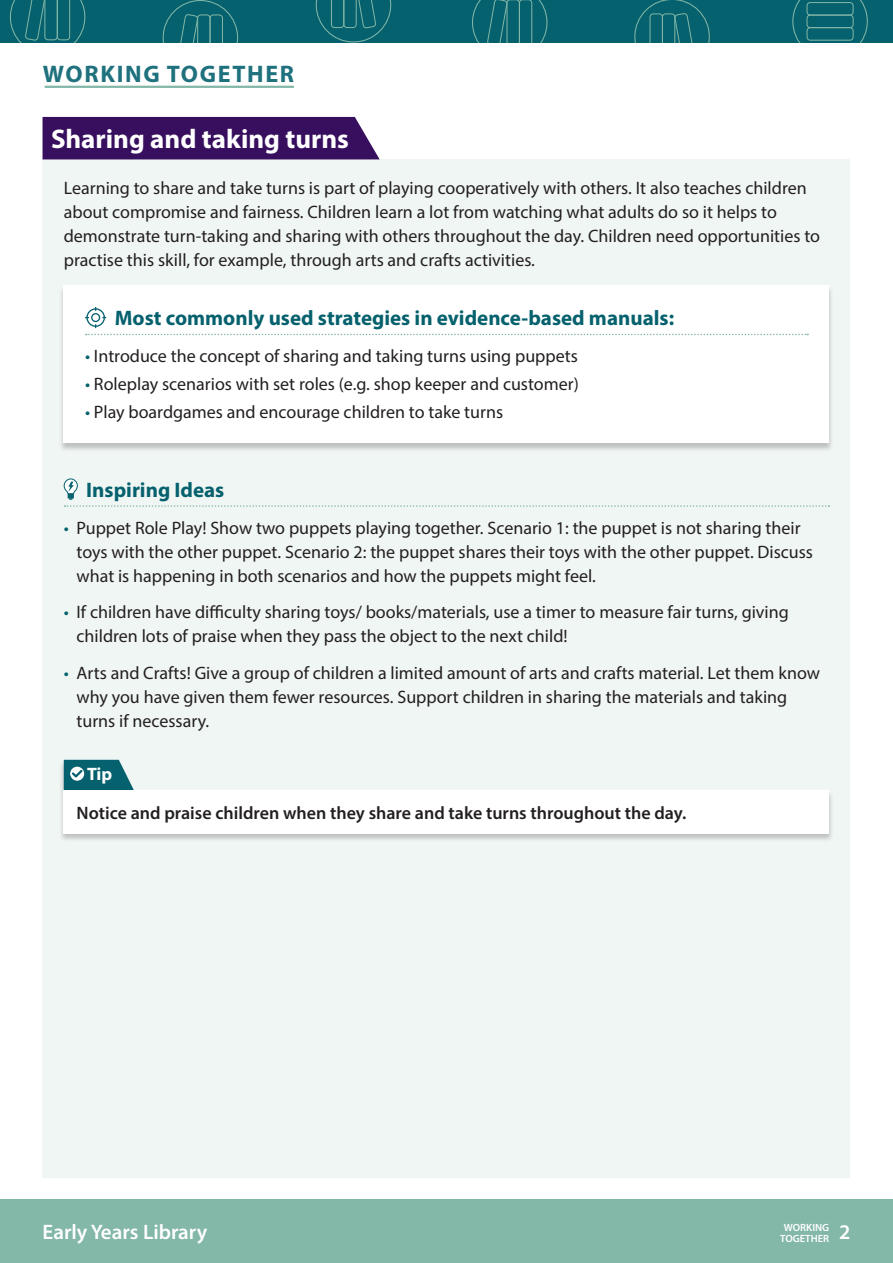
<style>
.page{position:relative;width:893px;height:1263px;background:#fff}
.page>*{position:absolute;margin:0;border:0;box-sizing:border-box;transform-origin:0 0}
.t1{font:700 27px "Myriad Pro";color:#fff}
.t2{font:700 24px "Myriad Pro";letter-spacing:.07em;color:#1e717d}
.t3{font:700 21px "Myriad Pro";color:#05616d}
.t4{font:600 21px "Myriad Pro";color:#fff}
.t5{font:18px/24px "Myriad Pro";color:#231f20}
.t6{font:600 18px "Myriad Pro";color:#231f20}
.t7{font:700 18px "Myriad Pro";color:#fff}
.t8{font:600 10.5px/11.2px "Myriad Pro";color:#fff;text-align:center}
.s1{color:#05616d}
</style>
<div class="page">
<div style="left:0;top:1199px;width:893px;height:64px;background:#83b7a8"></div>
<div style="left:0;top:0;width:893px;height:43px;background:#05616d"></div>
<svg style="left:792px;top:0;width:76px;height:43px"></svg>
<div style="left:807px;top:2px;width:47px;height:14px;border:1px solid #83b7a8;border-radius:3px"></div>
<div style="left:807px;top:15px;width:47px;height:13px;border:1px solid #83b7a8;border-radius:3px"></div>
<div style="left:807px;top:27px;width:47px;height:14px;border:1px solid #83b7a8;border-radius:3px"></div>
<svg style="left:472px;top:0;width:75px;height:43px"></svg>
<svg style="left:316px;top:0;width:75px;height:43px"></svg>
<svg style="left:634px;top:0;width:76px;height:43px"></svg>
<svg style="left:10px;top:0;width:75px;height:43px"></svg>
<svg style="left:163px;top:0;width:75px;height:43px"></svg>
<div style="left:43px;top:159px;width:807px;height:1019px;background:#f0f6f4"></div>
<div style="left:59px;top:285px;width:775px;height:167px;background:#231f20;opacity:.25"></div>
<div style="left:64px;top:286px;width:765px;height:157px;background:#fff"></div>
<svg style="left:86px;top:334px;width:722px;height:1px"></svg>
<svg style="left:85px;top:307px;width:21px;height:21px"></svg>
<svg style="left:63px;top:478px;width:766px;height:29px"></svg>
<div style="left:59px;top:760px;width:775px;height:82px;background:#231f20;opacity:.25"></div>
<svg style="left:64px;top:760px;width:70px;height:30px;background:#2d7a84"></svg>
<div style="left:64px;top:790px;width:765px;height:43px;background:#fff"></div>
<div style="left:43px;top:117px;width:337px;height:42px;background:#370f5e"></div>
<hr style="left:46px;top:86px;width:247px;height:2px;background:#83b7a8">
<p class="t2" style="left:43px;top:58px;width:253px">WORKING TOGETHER</p>
<p class="t1" style="left:51px;top:121px;width:299px">Sharing and taking turns</p>
<p class="t5" style="left:64px;top:176px;width:758px">Learning to share and take turns is part of playing cooperatively with others. It also teaches children about compromise and fairness. Children learn a lot from watching what adults do so it helps to demonstrate turn-taking and sharing with others throughout the day. Children need opportunities to practise this skill, for example, through arts and crafts activities.</p>
<p class="t3" style="left:115px;top:304px;width:561px">Most commonly used strategies in evidence-based manuals:</p>
<p class="t5" style="left:85px;top:344px;width:494px"><span class="s1">•</span> Introduce the concept of sharing and taking turns using puppets</p>
<p class="t5" style="left:85px;top:372px;width:495px"><span class="s1">•</span> Roleplay scenarios with set roles (e.g. shop keeper and customer)</p>
<p class="t5" style="left:85px;top:400px;width:420px"><span class="s1">•</span> Play boardgames and encourage children to take turns</p>
<p class="t3" style="left:86px;top:476px;width:140px">Inspiring Ideas</p>
<p class="t5" style="left:76px;top:515px;width:738px;text-indent:-13px"><span class="s1">•</span> Puppet Role Play! Show two puppets playing together. Scenario 1: the puppet is not sharing their toys with the other puppet. Scenario 2: the puppet shares their toys with the other puppet. Discuss what is happening in both scenarios and how the puppets might feel.</p>
<p class="t5" style="left:76px;top:600px;width:714px;text-indent:-13px"><span class="s1">•</span> If children have difficulty sharing toys/ books/materials, use a timer to measure fair turns, giving children lots of praise when they pass the object to the next child!</p>
<p class="t5" style="left:76px;top:661px;width:745px;text-indent:-13px"><span class="s1">•</span> Arts and Crafts! Give a group of children a limited amount of arts and crafts material. Let them know why you have given them fewer resources. Support children in sharing the materials and taking turns if necessary.</p>
<p class="t7" style="left:87px;top:762px;width:27px">Tip</p>
<p class="t6" style="left:77px;top:801px;width:611px">Notice and praise children when they share and take turns throughout the day.</p>
<p class="t8" style="left:780px;top:1222px;width:51px">WORKING<br>TOGETHER</p>
<p class="t4" style="left:43px;top:1218px;width:166px">Early Years Library</p>
<p class="t4" style="left:839px;top:1218px;width:13px">2</p>
</div>
